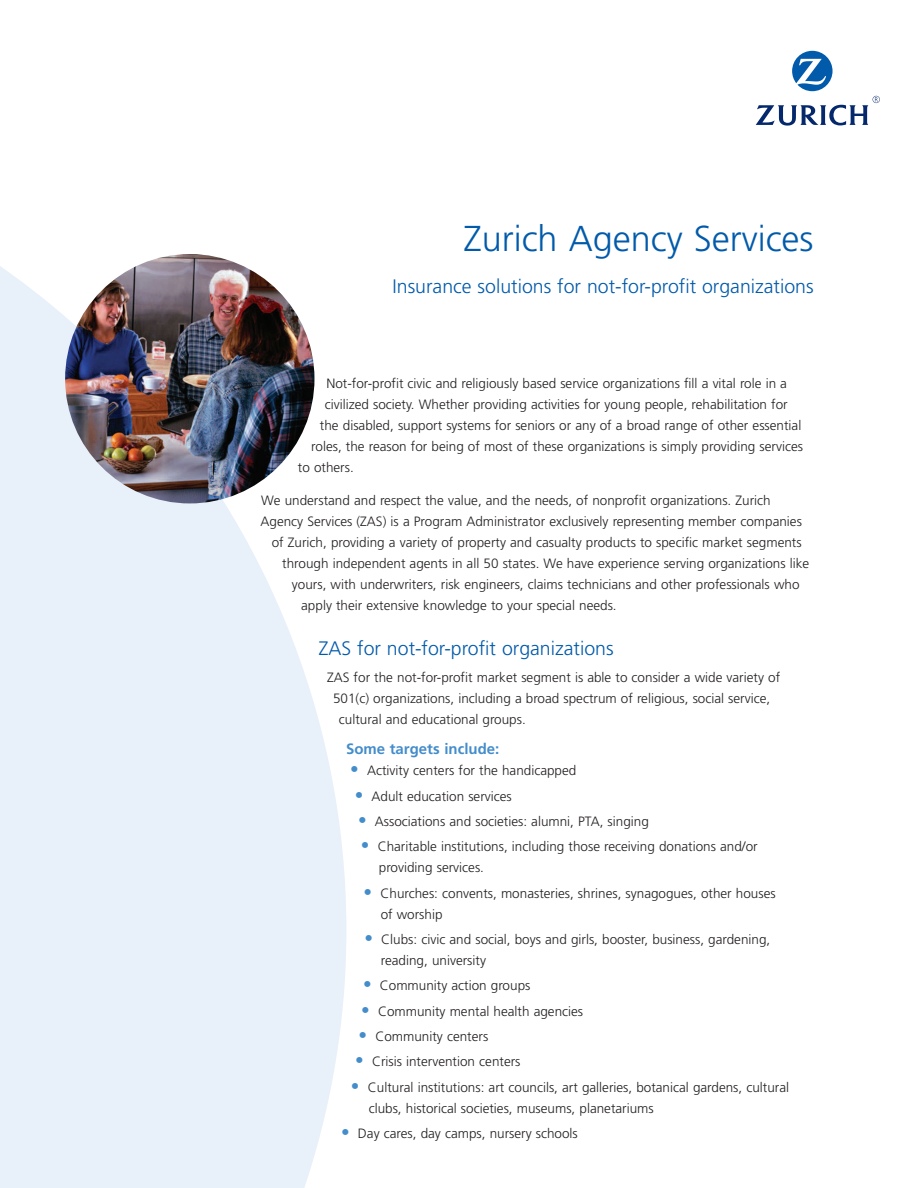
<style>
.page{position:relative;width:918px;height:1188px;background:#fff}
.page>*{position:absolute;margin:0;border:0;box-sizing:border-box;transform-origin:0 0}
.t1{font:300 36px "Frutiger";color:#015aaa}
.t2{font:300 19.5px "Frutiger";color:#015aaa}
.t3{font:700 15px "Frutiger";color:#448dcb}
.t4{font:300 13.5px/21px "Frutiger";color:#231f20}
.s1{font-size:17.25px;color:#448dcb}
</style>
<div class="page">
<svg style="left:756px;top:51px;width:124px;height:75px"></svg>
<svg style="left:0;top:266px;width:346px;height:922px;fill:#e8f0f9"></svg>
<img style="left:65px;top:254px;width:249px;height:249px">
<h1 class="t1" style="left:464px;top:224px;width:351px">Zurich Agency Services</h1>
<h2 class="t2" style="left:393px;top:278px;width:423px">Insurance solutions for not-for-profit organizations</h2>
<p class="t4" style="left:326px;top:374px;width:462px">Not-for-profit civic and religiously based service organizations fill a vital role in a</p>
<p class="t4" style="left:325px;top:395px;width:464px">civilized society. Whether providing activities for young people, rehabilitation for</p>
<p class="t4" style="left:320px;top:416px;width:483px">the disabled, support systems for seniors or any of a broad range of other essential</p>
<p class="t4" style="left:311px;top:437px;width:493px">roles, the reason for being of most of these organizations is simply providing services</p>
<p class="t4" style="left:298px;top:458px;width:57px">to others.</p>
<p class="t4" style="left:261px;top:491px;width:511px">We understand and respect the value, and the needs, of nonprofit organizations. Zurich</p>
<p class="t4" style="left:260px;top:512px;width:543px">Agency Services (ZAS) is a Program Administrator exclusively representing member companies</p>
<p class="t4" style="left:272px;top:533px;width:531px">of Zurich, providing a variety of property and casualty products to specific market segments</p>
<p class="t4" style="left:282px;top:554px;width:528px">through independent agents in all 50 states. We have experience serving organizations like</p>
<p class="t4" style="left:292px;top:575px;width:509px">yours, with underwriters, risk engineers, claims technicians and other professionals who</p>
<p class="t4" style="left:301px;top:596px;width:317px">apply their extensive knowledge to your special needs.</p>
<h2 class="t2" style="left:319px;top:641px;width:296px">ZAS for not-for-profit organizations</h2>
<p class="t4" style="left:327px;top:668px;width:455px">ZAS for the not-for-profit market segment is able to consider a wide variety of</p>
<p class="t4" style="left:333px;top:689px;width:439px">501(c) organizations, including a broad spectrum of religious, social service,</p>
<p class="t4" style="left:339px;top:710px;width:188px">cultural and educational groups.</p>
<p class="t3" style="left:346px;top:743px;width:155px">Some targets include:</p>
<p class="t4" style="left:350px;top:761px;width:228px"><span class="s1">•</span> Activity centers for the handicapped</p>
<p class="t4" style="left:355px;top:787px;width:159px"><span class="s1">•</span> Adult education services</p>
<p class="t4" style="left:358px;top:812px;width:292px"><span class="s1">•</span> Associations and societies: alumni, PTA, singing</p>
<p class="t4" style="left:379px;top:837px;width:380px;text-indent:-18px"><span class="s1">•</span> Charitable institutions, including those receiving donations and/or providing services.</p>
<p class="t4" style="left:381px;top:884px;width:396px;text-indent:-17px"><span class="s1">•</span> Churches: convents, monasteries, shrines, synagogues, other houses of worship</p>
<p class="t4" style="left:381px;top:930px;width:391px;text-indent:-16px"><span class="s1">•</span> Clubs: civic and social, boys and girls, booster, business, gardening, reading, university</p>
<p class="t4" style="left:363px;top:976px;width:169px"><span class="s1">•</span> Community action groups</p>
<p class="t4" style="left:361px;top:1002px;width:224px"><span class="s1">•</span> Community mental health agencies</p>
<p class="t4" style="left:359px;top:1027px;width:131px"><span class="s1">•</span> Community centers</p>
<p class="t4" style="left:355px;top:1052px;width:167px"><span class="s1">•</span> Crisis intervention centers</p>
<p class="t4" style="left:369px;top:1077px;width:422px;text-indent:-18px"><span class="s1">•</span> Cultural institutions: art councils, art galleries, botanical gardens, cultural clubs, historical societies, museums, planetariums</p>
<p class="t4" style="left:341px;top:1124px;width:238px"><span class="s1">•</span> Day cares, day camps, nursery schools</p>
</div>
